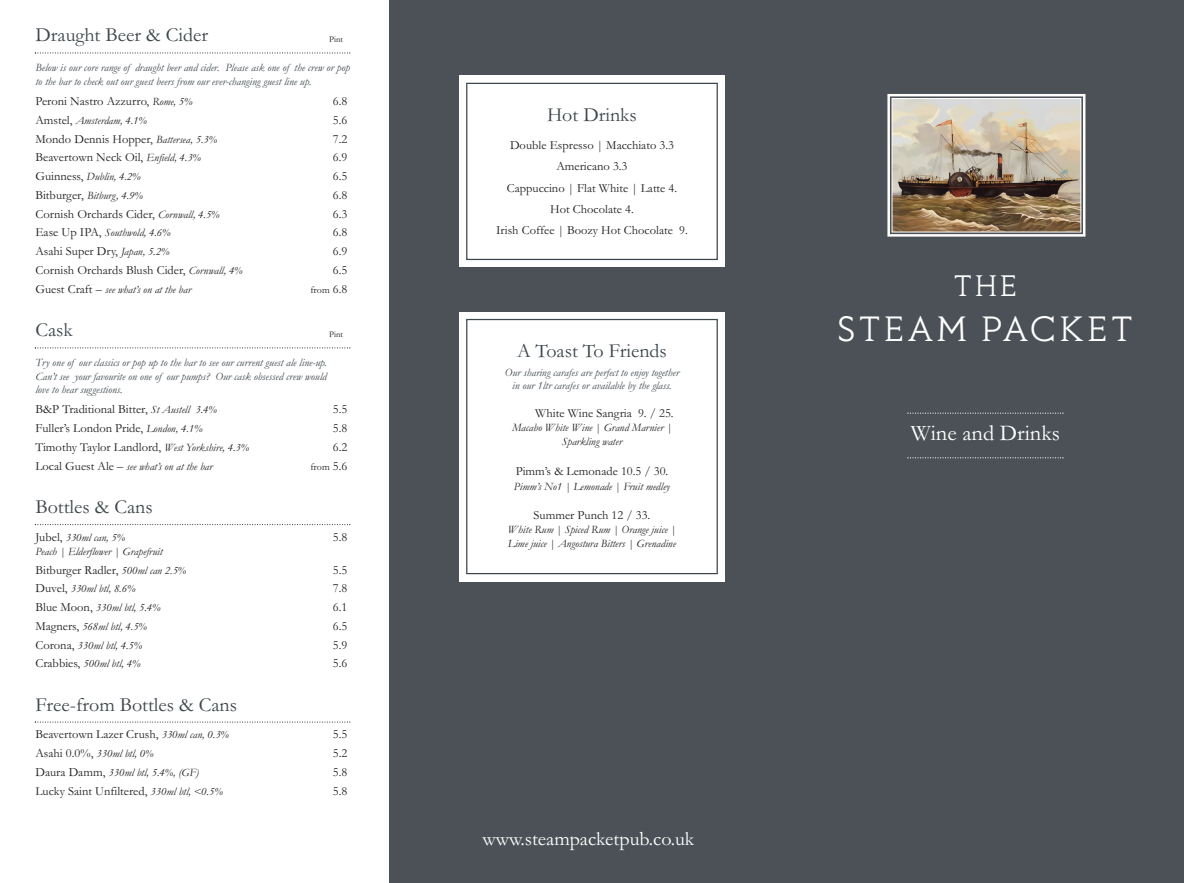
<style>
.page{position:relative;width:1184px;height:883px;background:#fff}
.page>*{position:absolute;margin:0;border:0;box-sizing:border-box;transform-origin:0 0}
.t1{font:300 40px "Lovato";letter-spacing:.055em;color:#fff}
.t2{font:300 33.75px "Lovato";color:#fff}
.t3{font:22.5px "Garamond";color:#fff}
.t4{font:20px "Garamond";color:#3d464b}
.t5{font:20px "Garamond";color:#fff}
.t6{font:12.5px/21.2px "Garamond";color:#231f20;text-align:center}
.t7{font:italic 11.25px/14.4px "Garamond";color:#231f20;text-align:center}
.t8{font:italic 11.25px/13.5px "Garamond";color:#3d464b}
.t9{font:10px "Garamond";color:#231f20}
.t10{font:8.75px "Garamond";color:#231f20}
.s1{font-style:italic;font-size:11.25px}
.s2{font-style:normal;font-size:12.5px}
.s3{font-size:12.5px}
</style>
<div class="page">
<div style="left:787px;top:0;width:396px;height:882px;background:#4b5156"></div>
<div style="left:390px;top:0;width:397px;height:882px;background:#4b5156"></div>
<img style="left:893px;top:100px;width:186px;height:130px">
<div style="left:887px;top:94px;width:198px;height:142px;border:2px solid #fff"></div>
<div style="left:891px;top:98px;width:190px;height:134px;border:1px solid #fff"></div>
<svg style="left:35px;top:52px;width:315px;height:2px"></svg>
<svg style="left:35px;top:347px;width:315px;height:1px"></svg>
<svg style="left:35px;top:524px;width:315px;height:1px"></svg>
<svg style="left:35px;top:721px;width:315px;height:1px"></svg>
<svg style="left:907px;top:412px;width:156px;height:1px"></svg>
<svg style="left:907px;top:457px;width:156px;height:1px"></svg>
<div style="left:459px;top:76px;width:266px;height:191px;background:#fff"></div>
<div style="left:466px;top:83px;width:252px;height:177px;border:1px solid #3d464b"></div>
<div style="left:459px;top:312px;width:266px;height:269px;background:#fff"></div>
<div style="left:466px;top:319px;width:252px;height:255px;border:1px solid #3d464b"></div>
<h3 class="t4" style="left:35px;top:23px;width:174px">Draught Beer &amp; Cider</h3>
<p class="t10" style="left:329px;top:33px;width:15px">Pint</p>
<p class="t8" style="left:35px;top:60px;width:316px">Below is our core range of draught beer and cider. Please ask one of the crew or pop to the bar to check out our guest beers from our ever-changing guest line up.</p>
<p class="t6" style="left:35px;top:90px;width:159px">Peroni Nastro Azzurro, <span class="s1">Rome, 5%</span></p>
<p class="t6" style="left:333px;top:90px;width:16px">6.8</p>
<p class="t7" style="left:35px;top:113px;width:113px"><span class="s2">Amstel,</span> Amsterdam, 4.1%</p>
<p class="t6" style="left:333px;top:109px;width:16px">5.6</p>
<p class="t6" style="left:35px;top:127px;width:183px">Mondo Dennis Hopper, <span class="s1">Battersea, 5.3%</span></p>
<p class="t6" style="left:333px;top:127px;width:16px">7.2</p>
<p class="t6" style="left:35px;top:146px;width:167px">Beavertown Neck Oil, <span class="s1">Enfield, 4.3%</span></p>
<p class="t6" style="left:333px;top:146px;width:16px">6.9</p>
<p class="t7" style="left:35px;top:169px;width:107px"><span class="s2">Guinness,</span> Dublin, 4.2%</p>
<p class="t6" style="left:333px;top:165px;width:16px">6.5</p>
<p class="t7" style="left:35px;top:188px;width:109px"><span class="s2">Bitburger,</span> Bitburg, 4.9%</p>
<p class="t6" style="left:333px;top:184px;width:16px">6.8</p>
<p class="t6" style="left:35px;top:202px;width:186px">Cornish Orchards Cider, <span class="s1">Cornwall, 4.5%</span></p>
<p class="t6" style="left:333px;top:202px;width:16px">6.3</p>
<p class="t7" style="left:35px;top:225px;width:137px"><span class="s2">Ease Up IPA,</span> Southwold, 4.6%</p>
<p class="t6" style="left:333px;top:221px;width:16px">6.8</p>
<p class="t6" style="left:35px;top:240px;width:135px">Asahi Super Dry, <span class="s1">Japan, 5.2%</span></p>
<p class="t6" style="left:333px;top:240px;width:16px">6.9</p>
<p class="t6" style="left:35px;top:259px;width:209px">Cornish Orchards Blush Cider, <span class="s1">Cornwall, 4%</span></p>
<p class="t6" style="left:333px;top:259px;width:16px">6.5</p>
<p class="t7" style="left:35px;top:281px;width:157px"><span class="s2">Guest Craft –</span> see what’s on at the bar</p>
<p class="t9" style="left:310px;top:283px;width:38px">from <span class="s3">6.8</span></p>
<h3 class="t4" style="left:35px;top:318px;width:39px">Cask</h3>
<p class="t10" style="left:329px;top:329px;width:15px">Pint</p>
<p class="t8" style="left:35px;top:355px;width:293px;text-align:justify">Try one of our classics or pop up to the bar to see our current guest ale line-up.<br>Can’t see your favourite on one of our pumps? Our cask obsessed crew would love to hear suggestions.</p>
<p class="t6" style="left:35px;top:398px;width:183px">B&amp;P Traditional Bitter, <span class="s1">St Austell 3.4%</span></p>
<p class="t6" style="left:333px;top:398px;width:16px">5.5</p>
<p class="t6" style="left:35px;top:417px;width:169px">Fuller’s London Pride, <span class="s1">London, 4.1%</span></p>
<p class="t6" style="left:333px;top:417px;width:16px">5.8</p>
<p class="t6" style="left:35px;top:436px;width:215px">Timothy Taylor Landlord, <span class="s1">West Yorkshire, 4.3%</span></p>
<p class="t6" style="left:333px;top:436px;width:16px">6.2</p>
<p class="t7" style="left:35px;top:458px;width:179px"><span class="s2">Local Guest Ale –</span> see what’s on at the bar</p>
<p class="t9" style="left:310px;top:460px;width:38px">from <span class="s3">5.6</span></p>
<h3 class="t4" style="left:35px;top:494px;width:119px">Bottles &amp; Cans</h3>
<p class="t7" style="left:35px;top:529px;width:91px"><span class="s2">Jubel,</span> 330ml can, 5%</p>
<p class="t6" style="left:333px;top:525px;width:16px">5.8</p>
<p class="t7" style="left:35px;top:543px;width:129px">Peach | Elderflower | Grapefruit</p>
<p class="t6" style="left:35px;top:558px;width:152px">Bitburger Radler, <span class="s1">500ml can 2.5%</span></p>
<p class="t6" style="left:333px;top:558px;width:16px">5.5</p>
<p class="t7" style="left:35px;top:581px;width:101px"><span class="s2">Duvel,</span> 330ml btl, 8.6%</p>
<p class="t6" style="left:333px;top:577px;width:16px">7.8</p>
<p class="t7" style="left:35px;top:600px;width:127px"><span class="s2">Blue Moon,</span> 330ml btl, 5.4%</p>
<p class="t6" style="left:333px;top:596px;width:16px">6.1</p>
<p class="t7" style="left:35px;top:618px;width:113px"><span class="s2">Magners,</span> 568ml btl, 4.5%</p>
<p class="t6" style="left:333px;top:614px;width:16px">6.5</p>
<p class="t7" style="left:35px;top:637px;width:108px"><span class="s2">Corona,</span> 330ml btl, 4.5%</p>
<p class="t6" style="left:333px;top:633px;width:16px">5.9</p>
<p class="t7" style="left:35px;top:656px;width:106px"><span class="s2">Crabbies,</span> 500ml btl, 4%</p>
<p class="t6" style="left:333px;top:652px;width:16px">5.6</p>
<h3 class="t4" style="left:35px;top:691px;width:203px">Free-from Bottles &amp; Cans</h3>
<p class="t6" style="left:35px;top:723px;width:195px">Beavertown Lazer Crush, <span class="s1">330ml can, 0.3%</span></p>
<p class="t6" style="left:333px;top:723px;width:16px">5.5</p>
<p class="t7" style="left:35px;top:745px;width:120px"><span class="s2">Asahi 0.0%,</span> 330ml btl, 0%</p>
<p class="t6" style="left:333px;top:741px;width:16px">5.2</p>
<p class="t7" style="left:35px;top:764px;width:165px"><span class="s2">Daura Damm,</span> 330ml btl, 5.4%, (GF)</p>
<p class="t6" style="left:333px;top:760px;width:16px">5.8</p>
<p class="t6" style="left:35px;top:779px;width:189px">Lucky Saint Unfiltered, <span class="s1">330ml btl, &lt;0.5%</span></p>
<p class="t6" style="left:333px;top:779px;width:16px">5.8</p>
<h3 class="t4" style="left:547px;top:102px;width:91px">Hot Drinks</h3>
<p class="t6" style="left:496px;top:134px;width:193px">Double Espresso | Macchiato 3.3<br>Americano 3.3<br>Cappuccino | Flat White | Latte 4.<br>Hot Chocolate 4.<br>Irish Coffee | Boozy Hot Chocolate 9.</p>
<h3 class="t4" style="left:517px;top:338px;width:151px">A Toast To Friends</h3>
<p class="t8" style="left:505px;top:365px;width:176px;text-align:center">Our sharing carafes are perfect to enjoy together in our 1ltr carafes or available by the glass.</p>
<p class="t6" style="left:535px;top:402px;width:140px">White Wine Sangria 9. / 25.</p>
<p class="t7" style="left:512px;top:420px;width:161px">Macabo White Wine | Grand Marnier |<br>Sparkling water</p>
<p class="t6" style="left:515px;top:460px;width:154px">Pimm’s &amp; Lemonade 10.5 / 30.</p>
<p class="t7" style="left:514px;top:478px;width:158px">Pimm’s No1 | Lemonade | Fruit medley</p>
<p class="t6" style="left:533px;top:504px;width:118px">Summer Punch 12 / 33.</p>
<p class="t7" style="left:508px;top:522px;width:170px;line-height:13.5px;text-align:left">White Rum | Spiced Rum | Orange juice |<br>Lime juice | Angostura Bitters | Grenadine</p>
<h3 class="t5" style="left:482px;top:825px;width:213px">www.steampacketpub.co.uk</h3>
<h2 class="t2" style="left:953px;top:271px;width:66px">THE</h2>
<h1 class="t1" style="left:837px;top:311px;width:298px">STEAM PACKET</h1>
<h3 class="t3" style="left:910px;top:418px;width:151px">Wine and Drinks</h3>
</div>
